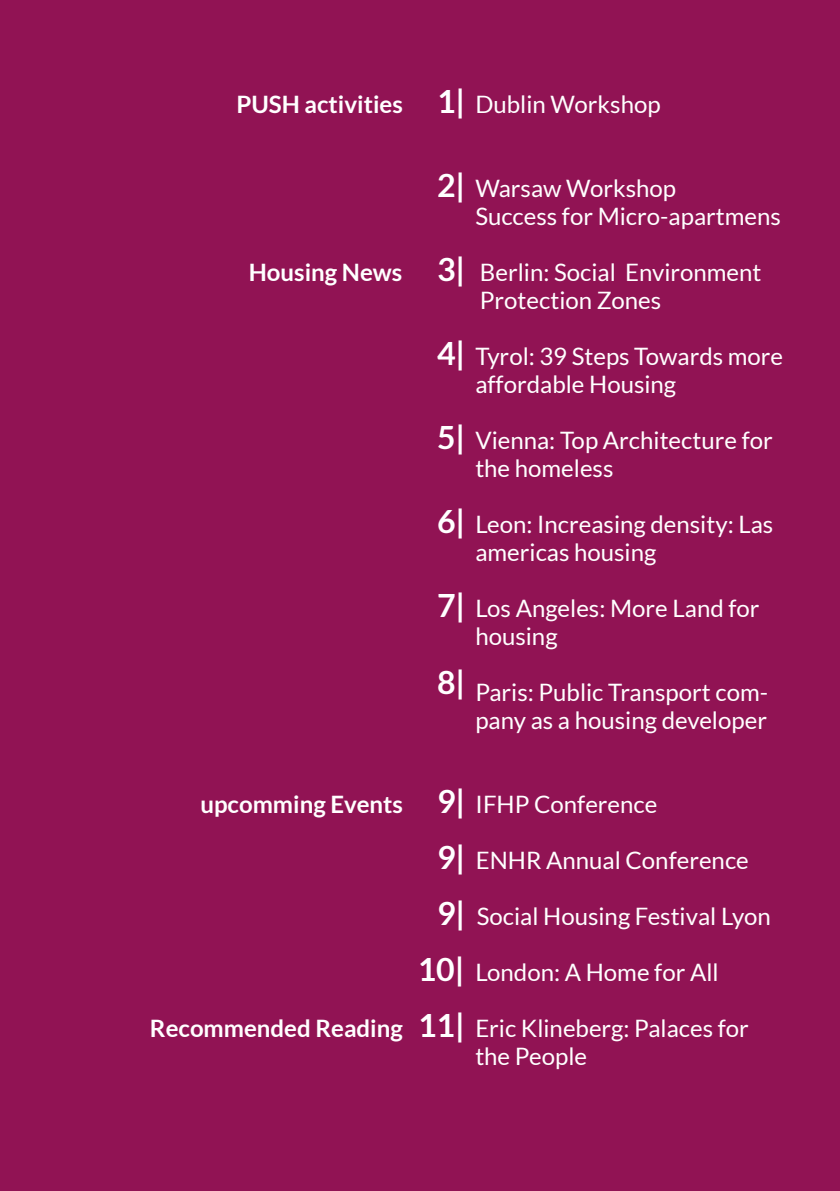
<style>
.page{position:relative;width:840px;height:1191px;background:#fff}
.page>*{position:absolute;margin:0;border:0;box-sizing:border-box;transform-origin:0 0}
.t1{font:700 32px/56px "Lato";color:#fff}
.t2{font:24px/28px "Lato";color:#fff}
.t3{font:700 24px "Lato";color:#fff}
.s1{font-weight:700;font-size:32px}
</style>
<div class="page">
<div style="left:0;top:0;width:839px;height:1191px;background:#911354"></div>
<p class="t3" style="left:236px;top:91px;width:168px">PUSH activities</p>
<p class="t3" style="left:248px;top:259px;width:155px">Housing News</p>
<h1 class="t1" style="left:437px;top:73px;width:30px">1|</h1>
<p class="t2" style="left:475px;top:90px;width:187px">Dublin Workshop</p>
<h1 class="t1" style="left:437px;top:157px;width:30px">2|</h1>
<h1 class="t1" style="left:437px;top:241px;width:30px">3|</h1>
<h1 class="t1" style="left:437px;top:325px;width:30px">4|</h1>
<p class="t2" style="left:475px;top:174px;width:307px">Warsaw Workshop<br>Success for Micro-apartmens</p>
<p class="t2" style="left:479px;top:258px;width:283px">Berlin: Social Environment<br>Protection Zones</p>
<p class="t2" style="left:475px;top:342px;width:309px">Tyrol: 39 Steps Towards more affordable Housing</p>
<p class="t2" style="left:475px;top:426px;width:299px;text-indent:-38px"><span class="s1">5|</span> Vienna: Top Architecture for the homeless</p>
<h1 class="t1" style="left:437px;top:493px;width:30px">6|</h1>
<h1 class="t1" style="left:437px;top:577px;width:30px">7|</h1>
<h1 class="t1" style="left:437px;top:654px;width:30px">8|</h1>
<p class="t2" style="left:475px;top:510px;width:299px">Leon: Increasing density: Las americas housing</p>
<p class="t2" style="left:475px;top:594px;width:285px">Los Angeles: More Land for housing</p>
<p class="t2" style="left:475px;top:678px;width:294px">Paris: Public Transport com&shy;pany as a housing developer</p>
<p class="t3" style="left:200px;top:791px;width:204px">upcomming Events</p>
<p class="t3" style="left:150px;top:1015px;width:254px">Recommended Reading</p>
<h1 class="t1" style="left:437px;top:773px;width:30px">9|<br>9|</h1>
<h1 class="t1" style="left:437px;top:885px;width:30px">9|</h1>
<h1 class="t1" style="left:417px;top:941px;width:49px">10|<br>11|</h1>
<p class="t2" style="left:475px;top:790px;width:183px">IFHP Conference</p>
<p class="t2" style="left:475px;top:846px;width:274px">ENHR Annual Conference</p>
<p class="t2" style="left:476px;top:902px;width:295px">Social Housing Festival Lyon</p>
<p class="t2" style="left:475px;top:958px;width:245px">London: A Home for All</p>
<p class="t2" style="left:475px;top:1014px;width:275px">Eric Klineberg: Palaces for the People</p>
</div>
